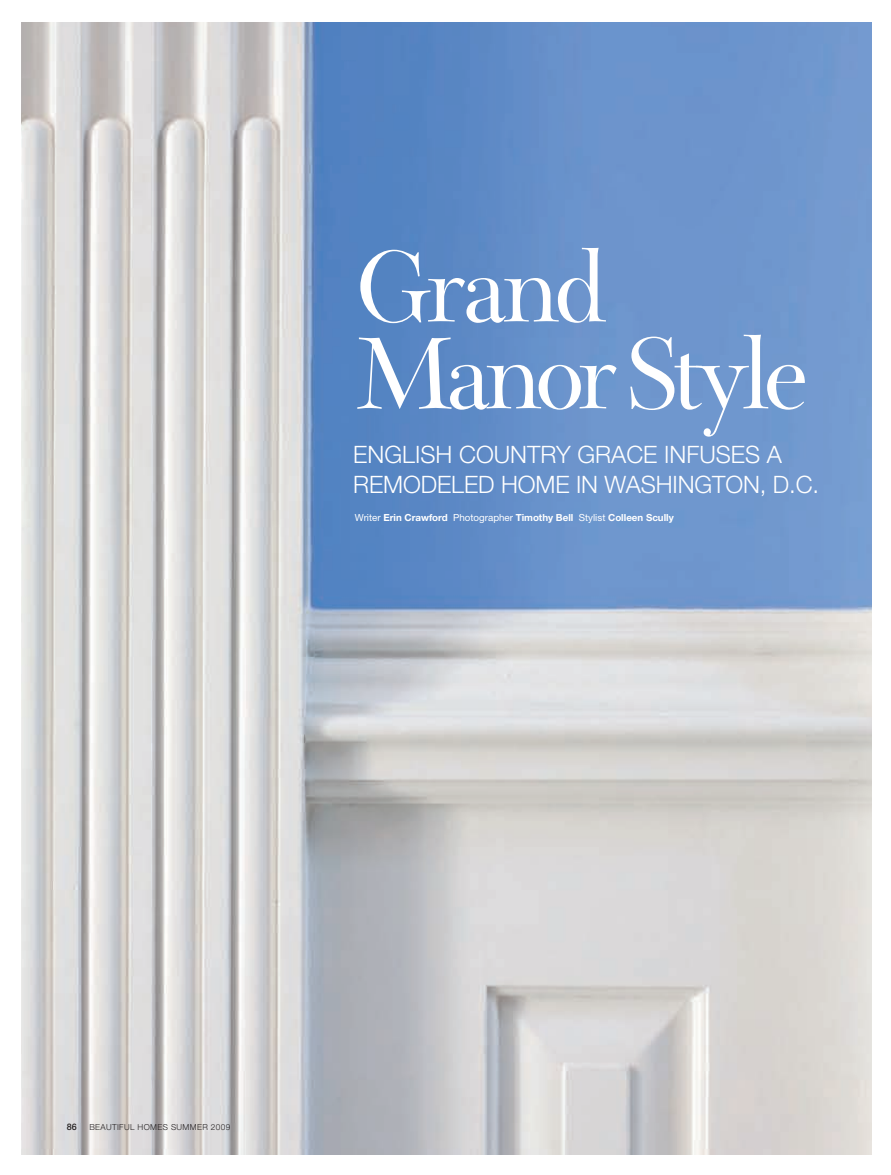
<style>
.page{position:relative;width:891px;height:1175px;background:#fff}
.page>*{position:absolute;margin:0;border:0;box-sizing:border-box;transform-origin:0 0}
.t1{font:112.65px/86.8px "Wessex Display Roman";letter-spacing:-.08em;color:#fff}
.t2{font:300 24px/30px "Helvetica Neue";color:#fff}
.t3{font:700 9.75px "Helvetica Neue";color:#fff}
.t4{font:500 9px "Helvetica Neue";color:#231f20}
.t5{font:300 8.25px "Helvetica Neue";letter-spacing:.045em;color:#231f20}
.s1{font-weight:400}
</style>
<div class="page">
<img style="left:21px;top:22px;width:851px;height:1132px">
<h1 class="t1" style="left:355px;top:245px;width:457px">Grand<br>Manor Style</h1>
<h2 class="t2" style="left:353px;top:439px;width:467px">ENGLISH COUNTRY GRACE INFUSES A<br>REMODELED HOME IN WASHINGTON, D.C.</h2>
<p class="t3" style="left:355px;top:511px;width:320px"><span class="s1">Writer</span> Erin Crawford <span class="s1">Photographer</span> Timothy Bell <span class="s1">Stylist</span> Colleen Scully</p>
<p class="t4" style="left:67px;top:1121px;width:12px">86</p>
<p class="t5" style="left:89px;top:1122px;width:142px">BEAUTIFUL HOMES SUMMER 2009</p>
</div>
